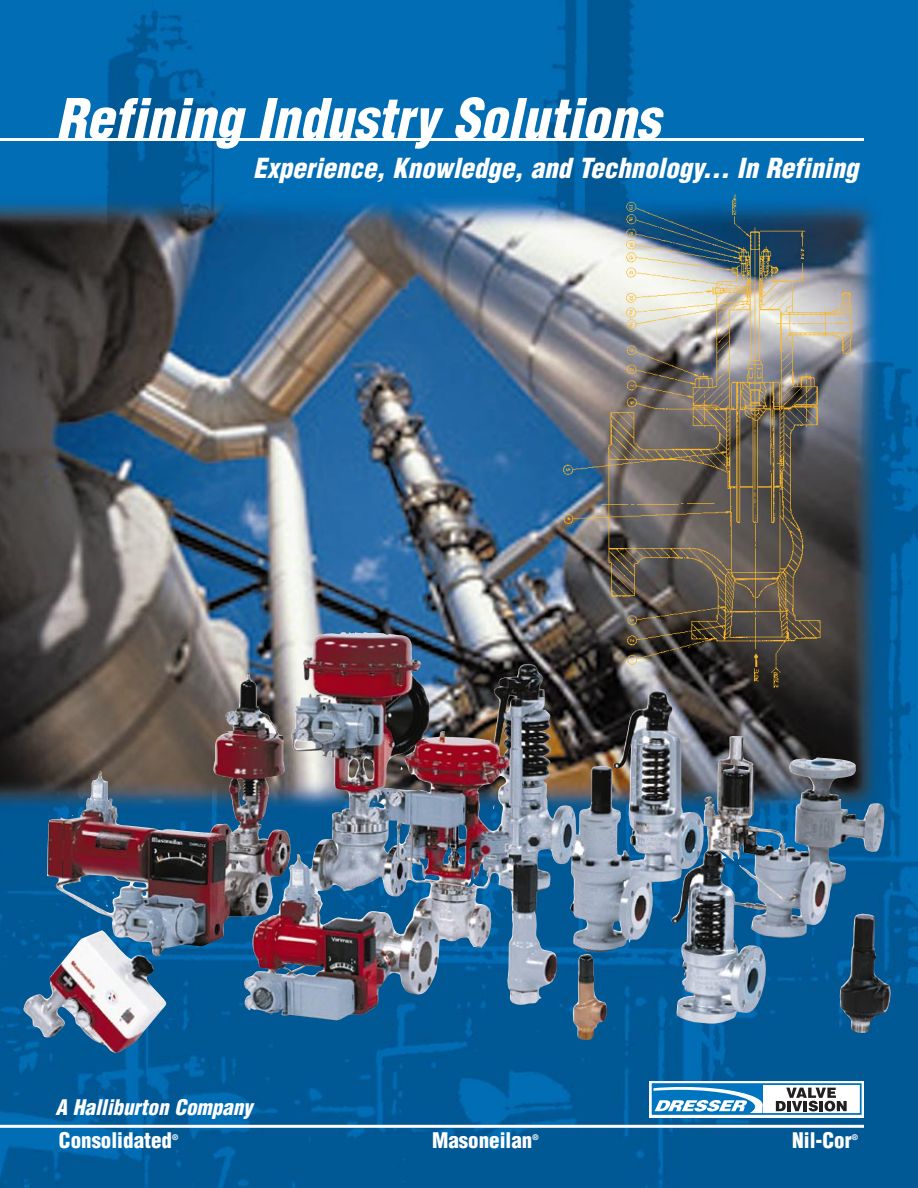
<style>
.page{position:relative;width:918px;height:1188px;background:#fff}
.page>*{position:absolute;margin:0;border:0;box-sizing:border-box;transform-origin:0 0}
.t1{font:italic 900 condensed 54px "Helvetica";color:#fff}
.t2{font:italic 900 condensed 27px "Helvetica";color:#fff}
.t3{font:900 condensed 21px "Helvetica";color:#fff}
.t4{font:italic 900 condensed 21px "Helvetica";color:#fff}
.t5{font:900 condensed 7.5px "Helvetica";color:#fff}
</style>
<div class="page">
<img style="left:0;top:0;width:918px;height:1188px">
<hr style="left:0;top:138px;width:864px;height:3px;background:#fff">
<hr style="left:0;top:1125px;width:864px;height:3px;background:#fff">
<img style="left:340px;top:632px;width:375px;height:229px">
<img style="left:554px;top:128px;width:324px;height:576px">
<div style="left:649px;top:1081px;width:215px;height:36px;background:#fff"></div>
<div style="left:653px;top:1084px;width:109px;height:30px;background:#0075bf"></div>
<svg style="left:655px;top:1087px;width:108px;height:25px"></svg>
<div style="left:652px;top:1083px;width:210px;height:32px;border:2px solid #0075bf"></div>
<svg style="left:776px;top:1088px;width:71px;height:23px"></svg>
<h1 class="t1" style="left:56px;top:98px;width:616px">Refining Industry Solutions</h1>
<p class="t2" style="left:253px;top:157px;width:612px">Experience, Knowledge, and Technology... In Refining</p>
<p class="t4" style="left:56px;top:1100px;width:199px">A Halliburton Company</p>
<p class="t3" style="left:59px;top:1133px;width:115px">Consolidated</p>
<p class="t5" style="left:172px;top:1134px;width:8px">®</p>
<p class="t3" style="left:432px;top:1133px;width:102px">Masoneilan</p>
<p class="t5" style="left:532px;top:1134px;width:8px">®</p>
<p class="t3" style="left:792px;top:1133px;width:61px">Nil-Cor</p>
<p class="t5" style="left:852px;top:1134px;width:8px">®</p>
</div>
